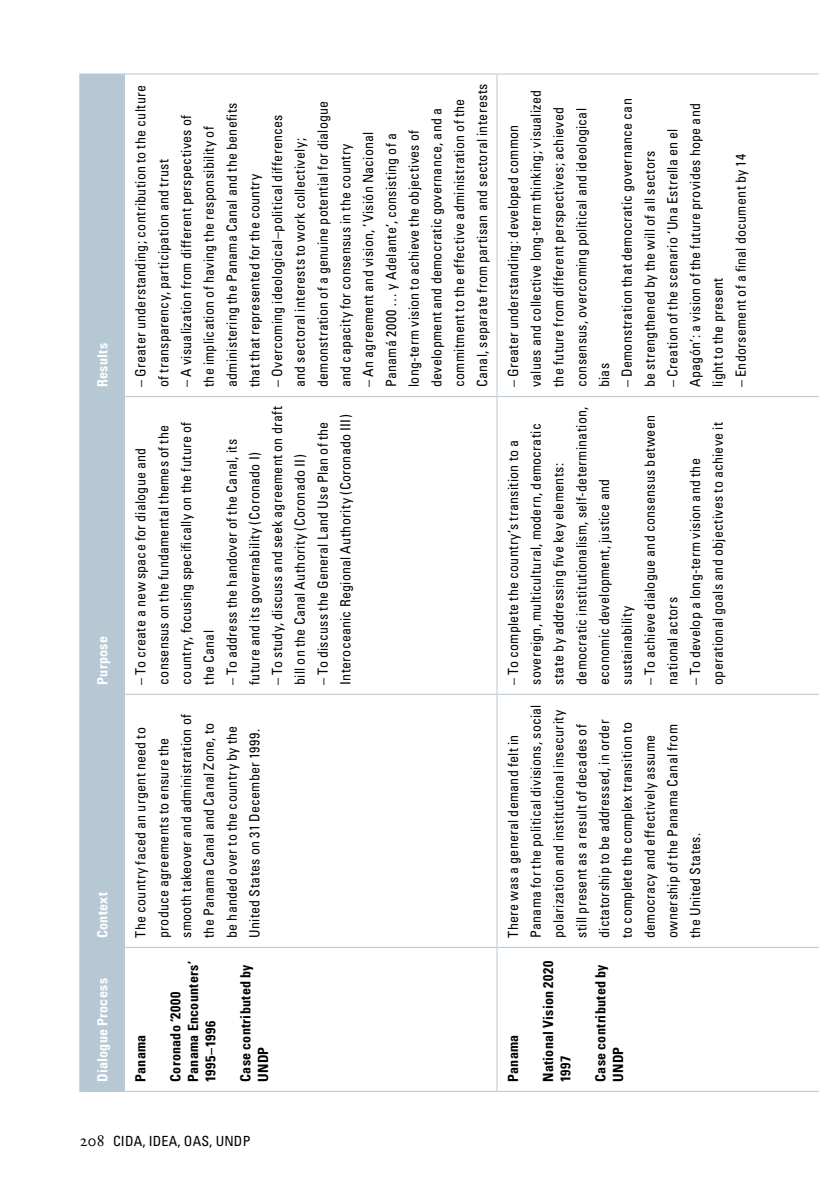
<style>
.page{position:relative;width:819px;height:1201px;background:#fff}
.page>*{position:absolute;margin:0;border:0;box-sizing:border-box;transform-origin:0 0}
.t1{font:condensed 14px/22.8px "Univers";letter-spacing:.02em;color:#000}
.t2{font:700 condensed 14px/17.5px "Univers";letter-spacing:.02em;color:#000}
.t3{font:700 condensed 14px "Univers";letter-spacing:.02em;color:#fff}
.s1{font-family:"Adobe Garamond Pro";font-stretch:normal;font-size:17.5px}
</style>
<div class="page">
<div style="left:80px;top:75px;width:43px;height:1015px;background:#b6c8d3"></div>
<hr style="left:79px;top:947px;width:1px;height:144px;background:#b7c9d3">
<hr style="left:80px;top:1090px;width:43px;height:1px;background:#b7c9d3">
<hr style="left:79px;top:694px;width:1px;height:253px;background:#b7c9d3">
<hr style="left:80px;top:947px;width:43px;height:1px;background:#b7c9d3">
<hr style="left:79px;top:396px;width:1px;height:298px;background:#b7c9d3">
<hr style="left:80px;top:694px;width:43px;height:1px;background:#b7c9d3">
<hr style="left:79px;top:74px;width:1px;height:322px;background:#b7c9d3">
<hr style="left:80px;top:396px;width:43px;height:1px;background:#b7c9d3">
<hr style="left:80px;top:74px;width:43px;height:1px;background:#b7c9d3">
<hr style="left:123px;top:74px;width:1px;height:1017px;background:#b7c9d3">
<hr style="left:124px;top:947px;width:1px;height:144px;background:#b6c8d3">
<hr style="left:125px;top:1090px;width:371px;height:1px;background:#b6c8d3">
<hr style="left:124px;top:694px;width:1px;height:253px;background:#b6c8d3">
<hr style="left:125px;top:947px;width:371px;height:1px;background:#b6c8d3">
<hr style="left:124px;top:396px;width:1px;height:298px;background:#b6c8d3">
<hr style="left:125px;top:694px;width:371px;height:1px;background:#b6c8d3">
<hr style="left:124px;top:74px;width:1px;height:322px;background:#b6c8d3">
<hr style="left:125px;top:396px;width:371px;height:1px;background:#b6c8d3">
<hr style="left:125px;top:74px;width:371px;height:1px;background:#b6c8d3">
<hr style="left:496px;top:947px;width:1px;height:144px;background:#b6c8d3">
<hr style="left:497px;top:1090px;width:322px;height:1px;background:#b6c8d3">
<hr style="left:496px;top:694px;width:1px;height:253px;background:#b6c8d3">
<hr style="left:497px;top:947px;width:322px;height:1px;background:#b6c8d3">
<hr style="left:496px;top:396px;width:1px;height:298px;background:#b6c8d3">
<hr style="left:497px;top:694px;width:322px;height:1px;background:#b6c8d3">
<hr style="left:496px;top:74px;width:1px;height:322px;background:#b6c8d3">
<hr style="left:497px;top:396px;width:322px;height:1px;background:#b6c8d3">
<hr style="left:497px;top:74px;width:322px;height:1px;background:#b6c8d3">
<p class="t3" style="left:94px;top:387px;width:46px;rotate:-90deg">Results</p>
<p class="t3" style="left:94px;top:685px;width:50px;rotate:-90deg">Purpose</p>
<p class="t3" style="left:94px;top:938px;width:47px;rotate:-90deg">Context</p>
<p class="t3" style="left:94px;top:1081px;width:105px;rotate:-90deg">Dialogue Process</p>
<p class="t1" style="left:129px;top:387px;width:303px;rotate:-90deg">– Greater understanding; contribution to the culture of transparency, participation and trust</p>
<p class="t1" style="left:175px;top:387px;width:286px;rotate:-90deg">– A visualization from different perspectives of the implication of having the responsibility of administering the Panama Canal and the benefits that that represented for the country</p>
<p class="t1" style="left:266px;top:387px;width:288px;rotate:-90deg">– Overcoming ideological–political differences and sectoral interests to work collectively; demonstration of a genuine potential for dialogue and capacity for consensus in the country</p>
<p class="t1" style="left:129px;top:685px;width:265px;rotate:-90deg">– To create a new space for dialogue and consensus on the fundamental themes of the country, focusing specifically on the future of the Canal</p>
<p class="t1" style="left:220px;top:685px;width:247px;rotate:-90deg">– To address the handover of the Canal, its future and its governability (Coronado I)</p>
<p class="t1" style="left:266px;top:685px;width:280px;rotate:-90deg">– To study, discuss and seek agreement on draft bill on the Canal Authority (Coronado II)</p>
<p class="t1" style="left:311px;top:685px;width:272px;rotate:-90deg">– To discuss the General Land Use Plan of the<br>Interoceanic Regional Authority (Coronado III)</p>
<p class="t1" style="left:357px;top:387px;width:305px;rotate:-90deg">– An agreement and vision, ‘Visión Nacional Panamá 2000 … y Adelante’, consisting of a long-term vision to achieve the objectives of development and democratic governance, and a commitment to the effective administration of the Canal, separate from partisan and sectoral interests</p>
<p class="t1" style="left:129px;top:938px;width:225px;rotate:-90deg">The country faced an urgent need to produce agreements to ensure the smooth takeover and administration of the Panama Canal and Canal Zone, to be handed over to the country by the United States on 31 December 1999.</p>
<p class="t2" style="left:132px;top:1081px;width:49px;rotate:-90deg">Panama</p>
<p class="t2" style="left:167px;top:1081px;width:122px;rotate:-90deg">Coronado ‘2000<br>Panama Encounters’<br>1995–1996</p>
<p class="t2" style="left:237px;top:1081px;width:119px;rotate:-90deg">Case contributed by<br>UNDP</p>
<p class="t1" style="left:501px;top:387px;width:299px;rotate:-90deg">– Greater understanding: developed common values and collective long-term thinking; visualized the future from different perspectives; achieved consensus, overcoming political and ideological bias</p>
<p class="t1" style="left:615px;top:387px;width:290px;rotate:-90deg">– Demonstration that democratic governance can be strengthened by the will of all sectors</p>
<p class="t1" style="left:661px;top:387px;width:285px;rotate:-90deg">– Creation of the scenario ‘Una Estrella en el<br>Apagón’: a vision of the future provides hope and light to the present</p>
<p class="t1" style="left:501px;top:685px;width:280px;rotate:-90deg">– To complete the country’s transition to a sovereign, multicultural, modern, democratic state by addressing five key elements: democratic institutionalism, self-determination, economic development, justice and sustainability</p>
<p class="t1" style="left:638px;top:685px;width:271px;rotate:-90deg">– To achieve dialogue and consensus between national actors</p>
<p class="t1" style="left:683px;top:685px;width:264px;rotate:-90deg">– To develop a long-term vision and the operational goals and objectives to achieve it</p>
<p class="t1" style="left:501px;top:938px;width:235px;rotate:-90deg">There was a general demand felt in Panama for the political divisions, social polarization and institutional insecurity still present as a result of decades of dictatorship to be addressed, in order<br>to complete the complex transition to democracy and effectively assume ownership of the Panama Canal from the United States.</p>
<p class="t2" style="left:504px;top:1081px;width:49px;rotate:-90deg">Panama</p>
<p class="t2" style="left:539px;top:1081px;width:123px;rotate:-90deg">National Vision 2020<br>1997</p>
<p class="t2" style="left:591px;top:1081px;width:119px;rotate:-90deg">Case contributed by<br>UNDP</p>
<p class="t1" style="left:729px;top:387px;width:234px;rotate:-90deg">– Endorsement of a final document by 14</p>
<p class="t1" style="left:79px;top:1129px;width:172px"><span class="s1">208</span> CIDA, IDEA, OAS, UNDP</p>
</div>
